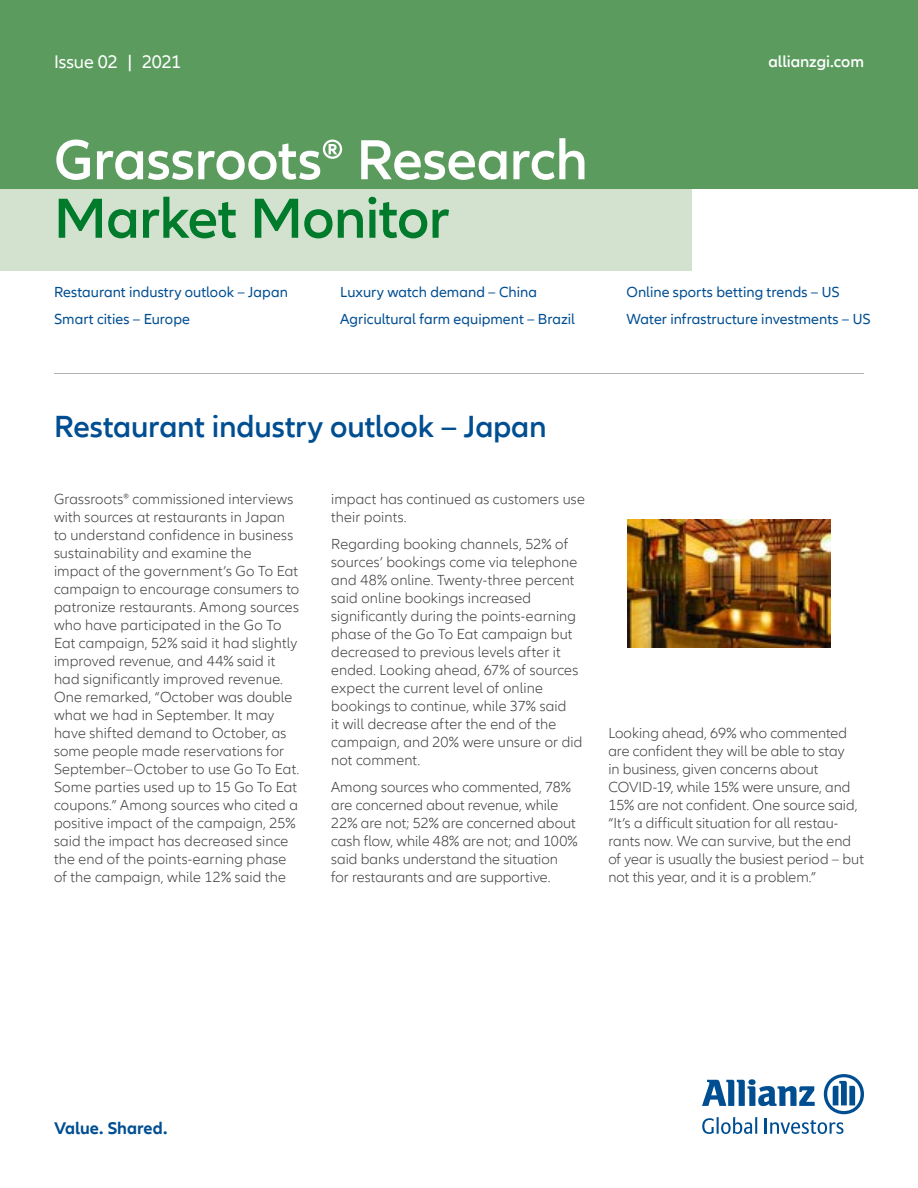
<style>
.page{position:relative;width:918px;height:1188px;background:#fff}
.page>*{position:absolute;margin:0;border:0;box-sizing:border-box;transform-origin:0 0}
.t1{font:600 58.5px "Allianz Neo";letter-spacing:-.01em;color:#fff}
.t2{font:600 58.5px "Allianz Neo";letter-spacing:-.015em;color:#007b2c}
.t3{font:600 31.5px "Allianz Neo";letter-spacing:-.005em;color:#004e92}
.t4{font:18.75px "Allianz Neo";letter-spacing:-.005em;color:#fff}
.t5{font:700 17.4px "Allianz Neo";letter-spacing:-.005em;color:#004e92}
.t6{font:600 16.5px "Allianz Neo";letter-spacing:-.005em;color:#fff}
.t7{font:300 15px/18px "Allianz Neo";letter-spacing:.005em;color:#3e3d40}
.t8{font:15px/27px "Allianz Neo";letter-spacing:.005em;color:#004e92}
</style>
<div class="page">
<div style="left:0;top:0;width:918px;height:189px;background:#5b9c5e"></div>
<div style="left:0;top:189px;width:691px;height:81px;background:#d3e2cf"></div>
<svg style="left:702px;top:1074px;width:162px;height:60px"></svg>
<hr style="left:54px;top:373px;width:810px;height:1px;background:#b1b3b4">
<img style="left:628px;top:519px;width:202px;height:129px">
<p class="t4" style="left:54px;top:51px;width:129px">Issue 02 | 2021</p>
<h1 class="t1" style="left:54px;top:126px;width:535px">Grassroots® Research</h1>
<h1 class="t2" style="left:54px;top:185px;width:397px">Market Monitor</h1>
<p class="t6" style="left:769px;top:52px;width:97px">allianzgi.com</p>
<p class="t8" style="left:54px;top:279px;width:235px">Restaurant industry outlook – Japan<br>Smart cities – Europe</p>
<p class="t8" style="left:340px;top:279px;width:236px">Luxury watch demand – China<br>Agricultural farm equipment – Brazil</p>
<p class="t8" style="left:626px;top:279px;width:246px">Online sports betting trends – US<br>Water infrastructure investments – US</p>
<h2 class="t3" style="left:54px;top:408px;width:494px">Restaurant industry outlook – Japan</h2>
<p class="t7" style="left:54px;top:490px;width:247px">Grassroots® commissioned interviews with sources at restaurants in Japan to understand confidence in business sustainability and examine the impact of the government’s Go To Eat campaign to encourage consumers to patronize restaurants. Among sources who have participated in the Go To Eat campaign, 52% said it had slightly improved revenue, and 44% said it had significantly improved revenue.<br>One remarked, “October was double what we had in September. It may have shifted demand to October, as some people made reservations for September–October to use Go To Eat.<br>Some parties used up to 15 Go To Eat coupons.” Among sources who cited a positive impact of the campaign, 25% said the impact has decreased since the end of the points-earning phase of the campaign, while 12% said the</p>
<p class="t7" style="left:331px;top:490px;width:255px">impact has continued as customers use their points.</p>
<p class="t7" style="left:331px;top:535px;width:253px">Regarding booking channels, 52% of sources’ bookings come via telephone and 48% online. Twenty-three percent said online bookings increased significantly during the points-earning phase of the Go To Eat campaign but decreased to previous levels after it ended. Looking ahead, 67% of sources expect the current level of online bookings to continue, while 37% said<br>it will decrease after the end of the campaign, and 20% were unsure or did not comment.</p>
<p class="t7" style="left:331px;top:778px;width:248px">Among sources who commented, 78% are concerned about revenue, while 22% are not; 52% are concerned about cash flow, while 48% are not; and 100% said banks understand the situation for restaurants and are supportive.</p>
<p class="t7" style="left:608px;top:724px;width:257px">Looking ahead, 69% who commented are confident they will be able to stay<br>in business, given concerns about COVID-19, while 15% were unsure, and 15% are not confident. One source said, “It’s a difficult situation for all restau&shy;rants now. We can survive, but the end of year is usually the busiest period – but not this year, and it is a problem.”</p>
<p class="t5" style="left:54px;top:1118px;width:115px">Value. Shared.</p>
</div>
